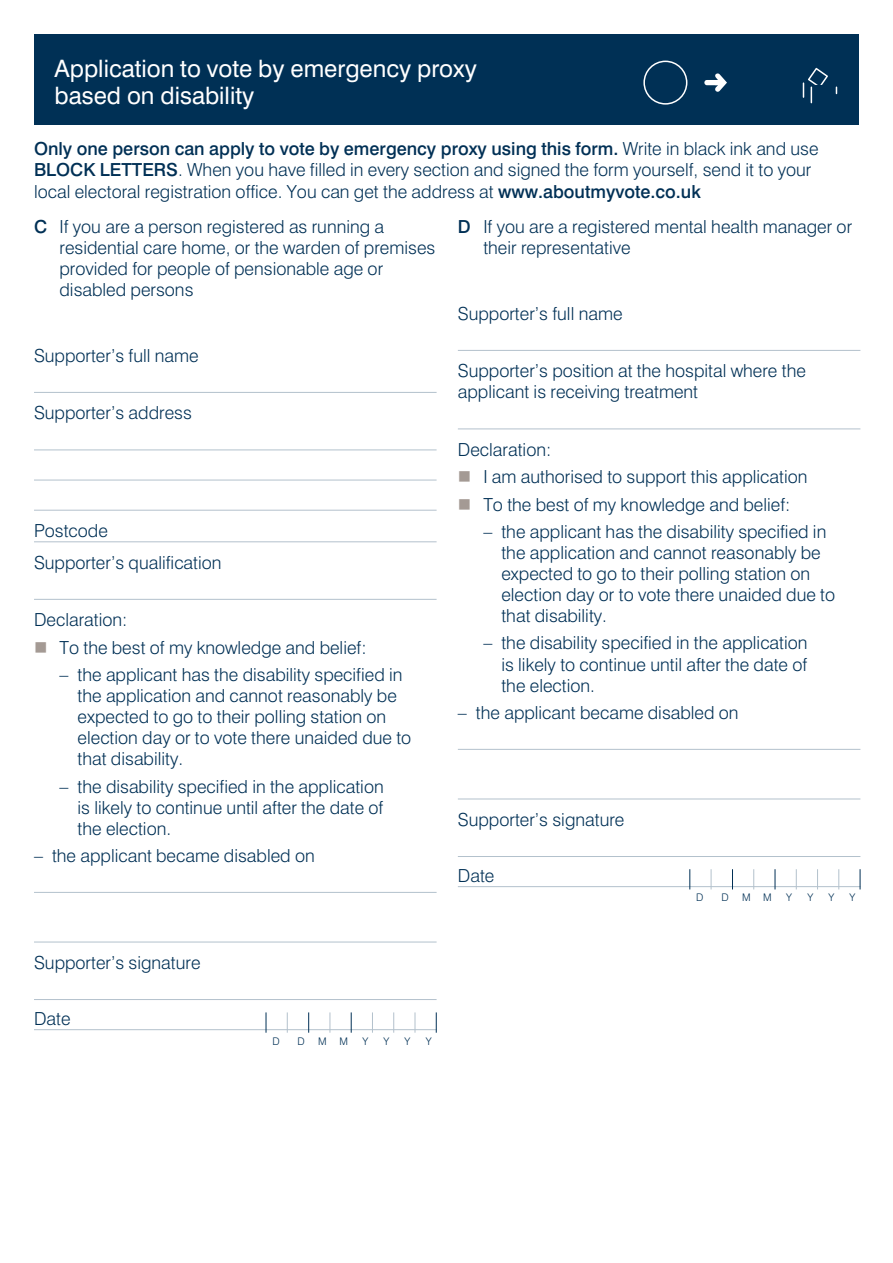
<style>
.page{position:relative;width:893px;height:1263px;background:#fff}
.page>*{position:absolute;margin:0;border:0;box-sizing:border-box;transform-origin:0 0}
.t1{font:24px/27px "Swiss 721 BT";color:#fff}
.t2{font:300 18px/21px "Swiss 721 BT";color:#003055}
.t3{font:300 10.5px "Swiss 721 BT";color:#003055}
.s1{font-weight:500}
.s2{color:#a49a94}
</style>
<div class="page">
<hr style="left:34px;top:392px;width:403px;height:1px;background:#b3c1cc">
<hr style="left:34px;top:449px;width:403px;height:1px;background:#b3c1cc">
<hr style="left:34px;top:480px;width:403px;height:1px;background:#b3c1cc">
<hr style="left:34px;top:510px;width:403px;height:1px;background:#b3c1cc">
<hr style="left:34px;top:541px;width:403px;height:1px;background:#b3c1cc">
<hr style="left:34px;top:599px;width:403px;height:1px;background:#b3c1cc">
<hr style="left:34px;top:892px;width:403px;height:1px;background:#b3c1cc">
<hr style="left:34px;top:942px;width:403px;height:1px;background:#b3c1cc">
<hr style="left:34px;top:999px;width:403px;height:1px;background:#b3c1cc">
<hr style="left:34px;top:1029px;width:403px;height:1px;background:#b3c1cc">
<hr style="left:458px;top:350px;width:402px;height:1px;background:#b3c1cc">
<hr style="left:458px;top:428px;width:402px;height:1px;background:#b3c1cc">
<hr style="left:458px;top:749px;width:402px;height:1px;background:#b3c1cc">
<hr style="left:458px;top:799px;width:402px;height:1px;background:#b3c1cc">
<hr style="left:458px;top:856px;width:402px;height:1px;background:#b3c1cc">
<hr style="left:458px;top:886px;width:402px;height:1px;background:#b3c1cc">
<svg style="left:266px;top:1012px;width:1px;height:21px"></svg>
<svg style="left:287px;top:1012px;width:1px;height:21px"></svg>
<svg style="left:308px;top:1012px;width:1px;height:21px"></svg>
<svg style="left:330px;top:1012px;width:1px;height:21px"></svg>
<svg style="left:351px;top:1012px;width:1px;height:21px"></svg>
<svg style="left:372px;top:1012px;width:1px;height:21px"></svg>
<svg style="left:393px;top:1012px;width:1px;height:21px"></svg>
<svg style="left:415px;top:1012px;width:1px;height:21px"></svg>
<svg style="left:436px;top:1012px;width:1px;height:21px"></svg>
<svg style="left:689px;top:869px;width:1px;height:20px"></svg>
<svg style="left:711px;top:869px;width:1px;height:20px"></svg>
<svg style="left:732px;top:869px;width:1px;height:20px"></svg>
<svg style="left:753px;top:869px;width:1px;height:20px"></svg>
<svg style="left:775px;top:869px;width:1px;height:20px"></svg>
<svg style="left:796px;top:869px;width:1px;height:20px"></svg>
<svg style="left:817px;top:869px;width:1px;height:20px"></svg>
<svg style="left:838px;top:869px;width:1px;height:20px"></svg>
<svg style="left:860px;top:869px;width:1px;height:20px"></svg>
<div style="left:34px;top:34px;width:825px;height:91px;background:#003055"></div>
<div style="left:643px;top:61px;width:44px;height:44px;border:2px solid #fff;border-radius:50%"></div>
<svg style="left:704px;top:73px;width:23px;height:19px"></svg>
<svg style="left:803px;top:68px;width:25px;height:35px"></svg>
<p class="t1" style="left:55px;top:54px;width:424px">Application to vote by emergency proxy based on disability</p>
<p class="t2" style="left:34px;top:137px;width:786px;line-height:21.6px"><span class="s1">Only one person can apply to vote by emergency proxy using this form.</span> Write in black ink and use<br><span class="s1">BLOCK LETTERS</span>. When you have filled in every section and signed the form yourself, send it to your local electoral registration office. You can get the address at <span class="s1">www.aboutmyvote.co.uk</span></p>
<p class="t2" style="left:60px;top:216px;width:377px;text-indent:-26px"><span class="s1">C</span> If you are a person registered as running a residential care home, or the warden of premises provided for people of pensionable age or disabled persons</p>
<p class="t2" style="left:483px;top:216px;width:370px;text-indent:-26px"><span class="s1">D</span> If you are a registered mental health manager or their representative</p>
<p class="t2" style="left:34px;top:345px;width:166px">Supporter’s full name</p>
<p class="t2" style="left:34px;top:402px;width:159px">Supporter’s address</p>
<p class="t2" style="left:34px;top:520px;width:75px">Postcode</p>
<p class="t2" style="left:34px;top:552px;width:189px">Supporter’s qualification</p>
<p class="t2" style="left:34px;top:609px;width:95px">Declaration:</p>
<p class="t2" style="left:34px;top:637px;width:334px"><span class="s2">■</span> To the best of my knowledge and belief:</p>
<p class="t2" style="left:78px;top:664px;width:335px;text-indent:-18px">– the applicant has the disability specified in the application and cannot reasonably be expected to go to their polling station on election day or to vote there unaided due to that disability.</p>
<p class="t2" style="left:60px;top:775px;width:326px;text-align:right">– the disability specified in the application is likely to continue until after the date of</p>
<p class="t2" style="left:78px;top:817px;width:95px">the election.</p>
<p class="t2" style="left:34px;top:845px;width:282px">– the applicant became disabled on</p>
<p class="t2" style="left:34px;top:952px;width:168px">Supporter’s signature</p>
<p class="t2" style="left:34px;top:1008px;width:38px">Date</p>
<p class="t3" style="left:272px;top:1034px;width:9px">D</p>
<p class="t3" style="left:298px;top:1034px;width:9px">D</p>
<p class="t3" style="left:318px;top:1034px;width:31px">M M</p>
<p class="t3" style="left:362px;top:1034px;width:7px">Y</p>
<p class="t3" style="left:383px;top:1034px;width:7px">Y</p>
<p class="t3" style="left:404px;top:1034px;width:7px">Y</p>
<p class="t3" style="left:426px;top:1034px;width:7px">Y</p>
<p class="t2" style="left:458px;top:303px;width:166px">Supporter’s full name</p>
<p class="t2" style="left:458px;top:360px;width:350px">Supporter’s position at the hospital where the applicant is receiving treatment</p>
<p class="t2" style="left:458px;top:439px;width:95px">Declaration:</p>
<p class="t2" style="left:458px;top:466px;width:351px"><span class="s2">■</span> I am authorised to support this application</p>
<p class="t2" style="left:458px;top:494px;width:334px"><span class="s2">■</span> To the best of my knowledge and belief:</p>
<p class="t2" style="left:501px;top:521px;width:335px;text-indent:-18px">– the applicant has the disability specified in the application and cannot reasonably be expected to go to their polling station on election day or to vote there unaided due to that disability.</p>
<p class="t2" style="left:483px;top:632px;width:326px;text-align:right">– the disability specified in the application is likely to continue until after the date of</p>
<p class="t2" style="left:501px;top:674px;width:95px">the election.</p>
<p class="t2" style="left:458px;top:702px;width:282px">– the applicant became disabled on</p>
<p class="t2" style="left:458px;top:809px;width:168px">Supporter’s signature</p>
<p class="t2" style="left:458px;top:865px;width:38px">Date</p>
<p class="t3" style="left:696px;top:891px;width:9px">D</p>
<p class="t3" style="left:721px;top:891px;width:9px">D</p>
<p class="t3" style="left:742px;top:891px;width:31px">M M</p>
<p class="t3" style="left:786px;top:891px;width:7px">Y</p>
<p class="t3" style="left:807px;top:891px;width:7px">Y</p>
<p class="t3" style="left:828px;top:891px;width:7px">Y</p>
<p class="t3" style="left:849px;top:891px;width:7px">Y</p>
</div>
